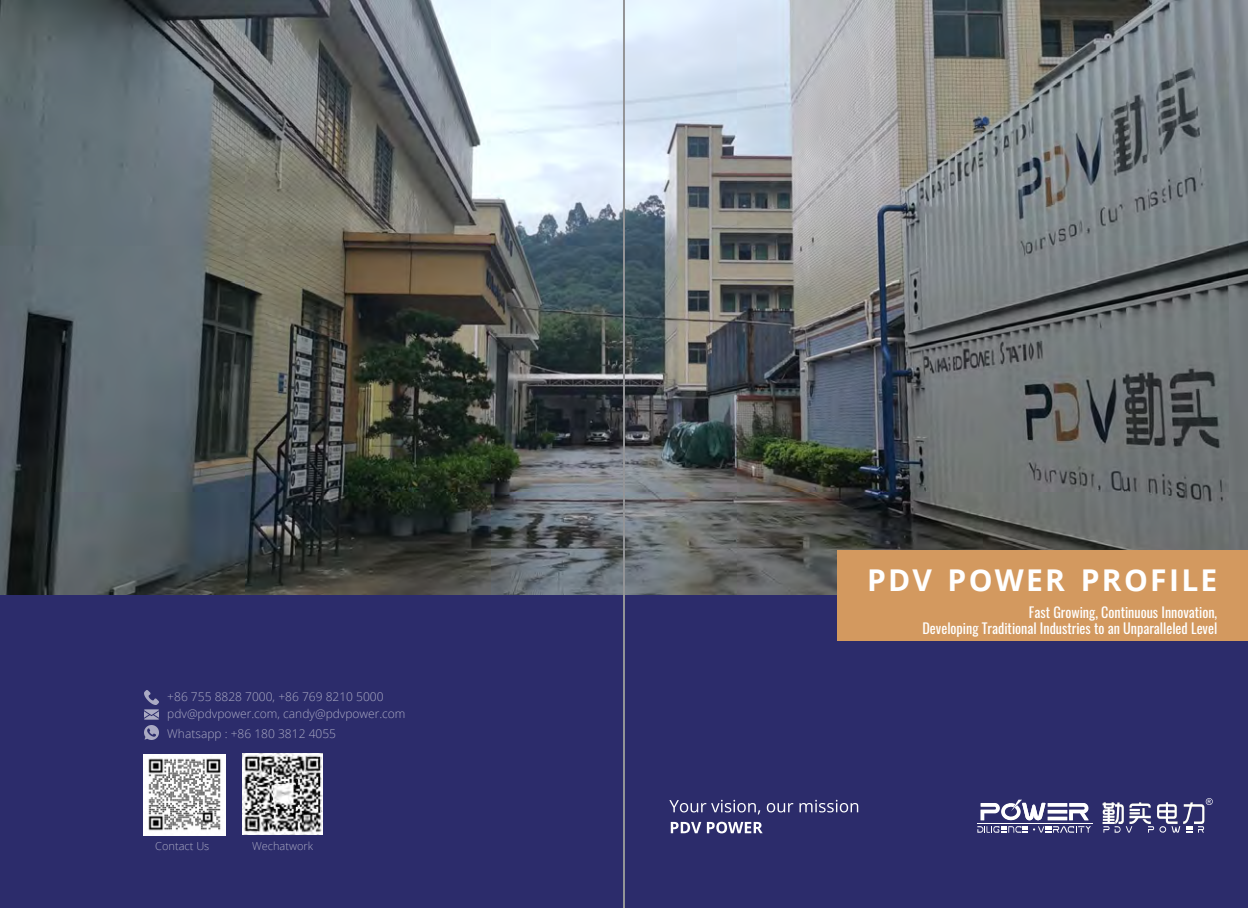
<style>
.page{position:relative;width:1248px;height:908px;background:#fff}
.page>*{position:absolute;margin:0;border:0;box-sizing:border-box;transform-origin:0 0}
.t1{font:700 30px "Open Sans";letter-spacing:.08em;color:#fff}
.t2{font:14px/16px "Oswald";color:#fff;text-align:right}
.t3{font:300 12px/16.4px "Open Sans";color:rgb(255 255 255/.6)}
.t4{font:300 11px "Open Sans";color:rgb(255 255 255/.6)}
</style>
<div class="page">
<img style="left:0;top:0;width:1247px;height:595px">
<div style="left:0;top:595px;width:1247px;height:312px;background:#2c2c6b"></div>
<svg style="left:670px;top:821px;width:92px;height:12px"></svg>
<svg style="left:669px;top:799px;width:91px;height:15px"></svg>
<svg style="left:766px;top:803px;width:27px;height:9px"></svg>
<svg style="left:799px;top:799px;width:59px;height:13px"></svg>
<hr style="left:976px;top:822px;width:116px;height:1px;background:#fff">
<svg style="left:977px;top:799px;width:113px;height:33px"></svg>
<svg style="left:1102px;top:798px;width:110px;height:34px"></svg>
<hr style="left:623px;top:0;width:2px;height:907px;background:#939497">
<div style="left:837px;top:550px;width:410px;height:91px;background:#d3995f"></div>
<img style="left:144px;top:690px;width:14px;height:13px">
<img style="left:144px;top:709px;width:14px;height:11px">
<img style="left:144px;top:725px;width:14px;height:14px">
<img style="left:243px;top:753px;width:80px;height:81px">
<img style="left:143px;top:754px;width:82px;height:81px">
<p class="t3" style="left:167px;top:688px;width:240px">+86 755 8828 7000, +86 769 8210 5000 pdv@pdvpower.com, candy@pdvpower.com</p>
<p class="t3" style="left:167px;top:724px;width:170px">Whatsapp : +86 180 3812 4055</p>
<p class="t4" style="left:155px;top:838px;width:56px">Contact Us</p>
<p class="t4" style="left:252px;top:838px;width:62px">Wechatwork</p>
<h1 class="t1" style="left:867px;top:559px;width:352px">PDV POWER PROFILE</h1>
<p class="t2" style="left:922px;top:602px;width:296px">Fast Growing, Continuous Innovation,<br>Developing Traditional Industries to an Unparalleled Level</p>
</div>
